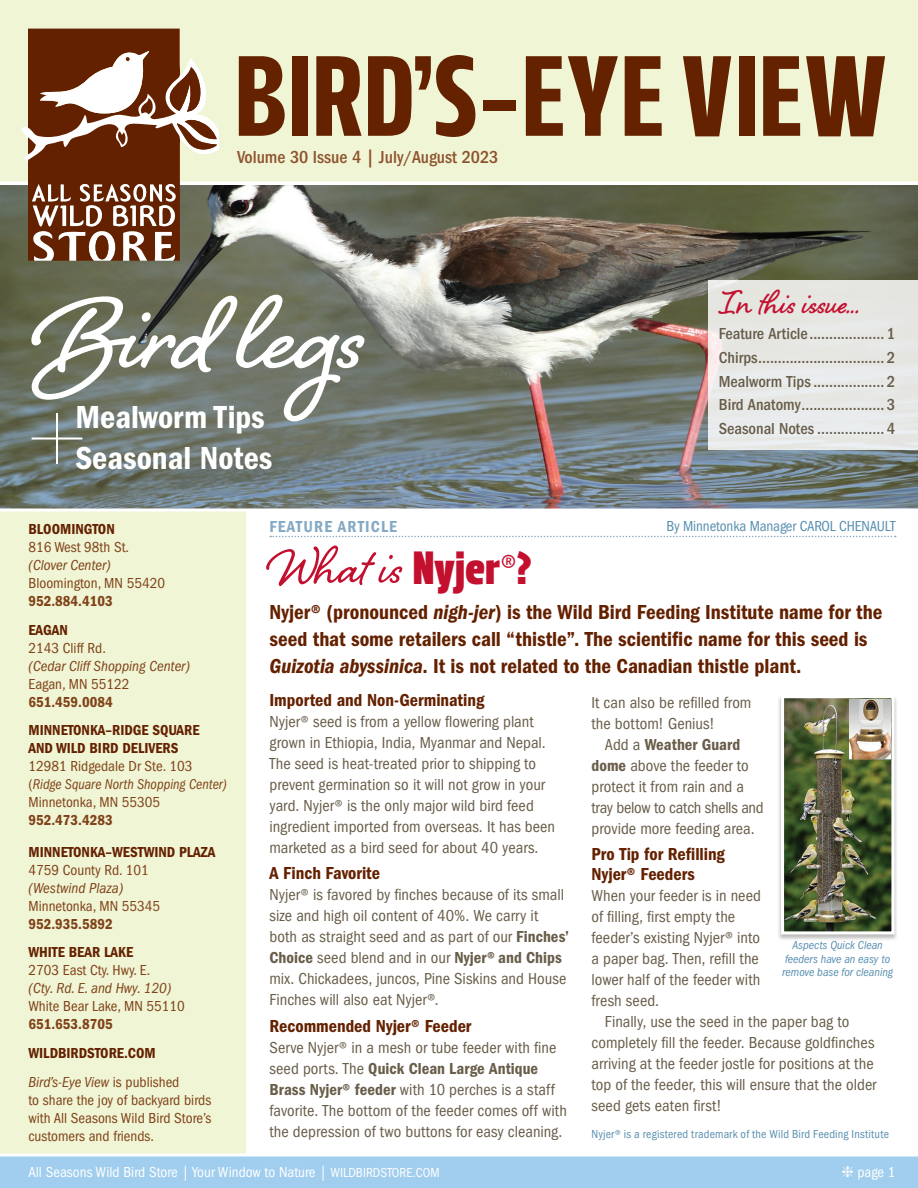
<style>
.page{position:relative;width:918px;height:1188px;background:#fff}
.page>*{position:absolute;margin:0;border:0;box-sizing:border-box;transform-origin:0 0}
.t1{font:700 130.05px "Shelby";color:#fff;scale:1.1 1}
.t2{font:200 100.8px "Helvetica Neue";color:#fff}
.t3{font:66px "Shelby";color:#c3102f}
.t4{font:700 42px "Shelby";color:#c3102f}
.t5{font:33px "ITC Franklin Gothic Std Dm Cd";color:#fff}
.t6{font:21px/27px "ITC Franklin Gothic Std Dm Cd";color:#642100}
.t7{font:18px/20.1px "ITC Franklin Gothic Std Dm Cd";color:#642100}
.t8{font:500 condensed 18px "ITC Franklin Gothic Std";color:#8e532e}
.t9{font:condensed 16.5px/21px "ITC Franklin Gothic Std";letter-spacing:.005em;color:#685d49}
.t10{font:500 condensed 16.5px "ITC Franklin Gothic Std";color:#685d49}
.t11{font:condensed 16.5px "ITC Franklin Gothic Std";letter-spacing:-.015em;color:#685d49}
.t12{font:16.5px "ITC Franklin Gothic Std Dm Cd";color:#685d49}
.t13{font:16.5px "ITC Franklin Gothic Std Dm Cd";letter-spacing:.07em;color:#84a9c5}
.t14{font:condensed 15px/18px "ITC Franklin Gothic Std";color:#804218}
.t15{font:condensed 15px "ITC Franklin Gothic Std";color:#fff}
.t16{font:15px/18px "ITC Franklin Gothic Std Dm Cd";color:#642100}
.t17{font:italic condensed 15px/18px "ITC Franklin Gothic Std";color:#804218}
.t18{font:condensed 15px "ITC Franklin Gothic Std";letter-spacing:-.01em;color:#598fb0}
.t19{font:italic condensed 14.7px "ITC Franklin Gothic Std";color:#804218;scale:.95 1}
.t20{font:condensed 12px "ITC Franklin Gothic Std";letter-spacing:.015em;color:#598fb0}
.t21{font:italic condensed 12px/13.5px "ITC Franklin Gothic Std";color:#598fb0;text-align:center}
.s1{font-family:"ITC Franklin Gothic Std Dm Cd";font-stretch:normal;color:#642100}
.s2{font-style:italic}
.s3{font-family:"ITC Franklin Gothic Std Dm Cd";font-stretch:normal}
.s4{font-family:"ITC Franklin Gothic Std Dm Cd";font-style:normal;font-stretch:normal;color:#642100}
.s5{font-style:normal}
.s6{font-family:"ITC Franklin Gothic Std Dm Cd";font-style:normal;font-stretch:normal}
.s7{font-family:"ITC Franklin Gothic Std";font-stretch:condensed;color:#804218}
.s8{font-family:"Leitura Headline Sans";font-size:46.5px}
.s9{font-family:"ITC Franklin Gothic Std";font-stretch:condensed;font-size:33px}
.s10{font-family:"ITC Franklin Gothic Std Dm Cd It"}
.s11{font-family:"ITC Franklin Gothic Std";font-stretch:condensed}
.s12{font-size:13.5px}
</style>
<div class="page">
<div style="left:0;top:489px;width:246px;height:699px;background:#f0f5d5"></div>
<img style="left:0;top:185px;width:918px;height:323px">
<div style="left:0;top:0;width:918px;height:183px;background:#f0f5d5"></div>
<hr style="left:0;top:182px;width:918px;height:2px;background:#fff">
<svg style="left:0;top:508px;width:918px;height:4px"></svg>
<div style="left:0;top:1155px;width:918px;height:33px;background:#a1ceee"></div>
<hr style="left:0;top:1154px;width:918px;height:2px;background:#fff">
<div style="left:708px;top:280px;width:210px;height:169px;background:#e7e8e5"></div>
<svg style="left:270px;top:536px;width:626px;height:1px"></svg>
<svg style="left:21px;top:29px;width:197px;height:232px"></svg>
<svg style="left:239px;top:56px;width:46px;height:80px"></svg>
<div style="left:292px;top:56px;width:16px;height:80px;background:#642200"></div>
<svg style="left:316px;top:56px;width:46px;height:80px"></svg>
<svg style="left:368px;top:55px;width:107px;height:82px"></svg>
<div style="left:484px;top:100px;width:32px;height:11px;background:#642200"></div>
<svg style="left:526px;top:56px;width:92px;height:80px"></svg>
<svg style="left:625px;top:56px;width:37px;height:80px"></svg>
<svg style="left:683px;top:56px;width:48px;height:80px"></svg>
<div style="left:739px;top:56px;width:16px;height:80px;background:#642200"></div>
<svg style="left:763px;top:56px;width:37px;height:80px"></svg>
<svg style="left:806px;top:56px;width:79px;height:80px"></svg>
<div style="left:778px;top:695px;width:120px;height:246px;background:#231f20;opacity:.3"></div>
<img style="left:785px;top:699px;width:105px;height:231px">
<div style="left:781px;top:695px;width:113px;height:239px;border:3px solid #fff"></div>
<img style="left:849px;top:700px;width:42px;height:59px">
<p class="t8" style="left:237px;top:147px;width:263px">Volume 30 Issue 4 | July/August 2023</p>
<p class="t1" style="left:38px;top:246px;width:298px">Bird legs</p>
<p class="t4" style="left:719px;top:274px;width:143px">In this issue...</p>
<p class="t10" style="left:719px;top:324px;width:178px">Feature Article................... 1</p>
<p class="t10" style="left:719px;top:348px;width:178px">Chirps................................ 2</p>
<p class="t10" style="left:719px;top:372px;width:178px">Mealworm Tips.................. 2</p>
<p class="t10" style="left:719px;top:396px;width:178px">Bird Anatomy..................... 3</p>
<p class="t10" style="left:719px;top:419px;width:178px">Seasonal Notes ................. 4</p>
<p class="t5" style="left:75px;top:398px;width:191px">Mealworm Tips</p>
<p class="t2" style="left:27px;top:350px;width:62px">+</p>
<p class="t5" style="left:75px;top:439px;width:198px">Seasonal Notes</p>
<p class="t14" style="left:28px;top:520px;width:138px"><span class="s1">BLOOMINGTON<br></span>816 West 98th St. <span class="s2">(Clover Center)<br></span>Bloomington, MN 55420<br><span class="s3">952.884.4103</span></p>
<p class="t17" style="left:28px;top:621px;width:163px"><span class="s4">EAGAN<br></span><span class="s5">2143 Cliff Rd.<br></span>(Cedar Cliff Shopping Center)<br><span class="s5">Eagan, MN 55122<br></span><span class="s6">651.459.0084</span></p>
<p class="t16" style="left:28px;top:721px;width:173px">MINNETONKA–RIDGE SQUARE<br>AND WILD BIRD DELIVERS<br><span class="s7">12981 Ridgedale Dr Ste. 103</span></p>
<p class="t19" style="left:28px;top:776px;width:210px"><span class="s5">(</span>Ridge Square North Shopping Center)</p>
<p class="t14" style="left:28px;top:793px;width:133px">Minnetonka, MN 55305<br><span class="s3">952.473.4283</span></p>
<p class="t14" style="left:28px;top:843px;width:188px"><span class="s1">MINNETONKA–WESTWIND PLAZA<br></span>4759 County Rd. 101<br><span class="s2">(Westwind Plaza)<br></span>Minnetonka, MN 55345<br><span class="s3">952.935.5892</span></p>
<p class="t14" style="left:28px;top:944px;width:158px"><span class="s1">WHITE BEAR LAKE<br></span>2703 East Cty. Hwy. E.<br><span class="s2">(Cty. Rd. E. and Hwy. 120)<br></span>White Bear Lake, MN 55110<br><span class="s3">651.653.8705</span></p>
<p class="t16" style="left:28px;top:1044px;width:129px">WILDBIRDSTORE.COM</p>
<p class="t14" style="left:28px;top:1073px;width:184px"><span class="s2">Bird’s-Eye View</span> is published<br>to share the joy of backyard birds with All Seasons Wild Bird Store’s customers and friends.</p>
<p class="t13" style="left:270px;top:518px;width:129px">FEATURE ARTICLE</p>
<p class="t3" style="left:270px;top:521px;width:264px">What is <span class="s8">Nyjer</span><span class="s9">®</span><span class="s8">?</span></p>
<p class="t18" style="left:666px;top:517px;width:231px">By Minnetonka Manager CAROL CHENAULT</p>
<p class="t6" style="left:270px;top:599px;width:614px">Nyjer® (pronounced <span class="s10">nigh-jer</span>) is the Wild Bird Feeding Institute name for the seed that some retailers call “thistle”. The scientific name for this seed is<br><span class="s10">Guizotia abyssinica</span>. It is not related to the Canadian thistle plant.</p>
<p class="t7" style="left:270px;top:690px;width:216px">Imported and Non-Germinating</p>
<p class="t9" style="left:270px;top:711px;width:287px">Nyjer® seed is from a yellow flowering plant grown in Ethiopia, India, Myanmar and Nepal.<br>The seed is heat-treated prior to shipping to prevent germination so it will not grow in your yard. Nyjer® is the only major wild bird feed ingredient imported from overseas. It has been marketed as a bird seed for about 40 years.</p>
<p class="t7" style="left:270px;top:864px;width:112px">A Finch Favorite</p>
<p class="t9" style="left:270px;top:885px;width:301px">Nyjer® is favored by finches because of its small size and high oil content of 40%. We carry it both as straight seed and as part of our <span class="s3">Finches’ Choice</span> seed blend and in our <span class="s3">Nyjer® and Chips </span>mix. Chickadees, juncos, Pine Siskins and House Finches will also eat Nyjer®.</p>
<p class="t7" style="left:270px;top:1016px;width:204px">Recommended Nyjer® Feeder</p>
<p class="t9" style="left:270px;top:1038px;width:299px">Serve Nyjer® in a mesh or tube feeder with fine seed ports. The <span class="s3">Quick Clean Large Antique Brass Nyjer® feeder</span> with 10 perches is a staff favorite. The bottom of the feeder comes off with the depression of two buttons for easy cleaning.</p>
<p class="t9" style="left:592px;top:692px;width:161px">It can also be refilled from</p>
<p class="t9" style="left:592px;top:713px;width:125px">the bottom! Genius!</p>
<p class="t12" style="left:605px;top:735px;width:137px"><span class="s11">Add a</span> Weather Guard</p>
<p class="t9" style="left:592px;top:755px;width:159px"><span class="s3">dome</span> above the feeder to</p>
<p class="t9" style="left:592px;top:776px;width:154px">protect it from rain and a</p>
<p class="t11" style="left:592px;top:798px;width:174px">tray below to catch shells and</p>
<p class="t9" style="left:592px;top:818px;width:165px">provide more feeding area.</p>
<p class="t7" style="left:592px;top:844px;width:135px">Pro Tip for Refilling<br>Nyjer® Feeders</p>
<p class="t9" style="left:592px;top:885px;width:171px">When your feeder is in need</p>
<p class="t9" style="left:592px;top:906px;width:145px">of filling, first empty the</p>
<p class="t9" style="left:592px;top:927px;width:170px">feeder’s existing Nyjer® into</p>
<p class="t9" style="left:592px;top:948px;width:169px">a paper bag. Then, refill the</p>
<p class="t9" style="left:592px;top:969px;width:170px">lower half of the feeder with</p>
<p class="t9" style="left:592px;top:990px;width:69px">fresh seed.</p>
<p class="t9" style="left:605px;top:1011px;width:246px">Finally, use the seed in the paper bag to</p>
<p class="t9" style="left:592px;top:1032px;width:285px">completely fill the feeder. Because goldfinches</p>
<p class="t9" style="left:592px;top:1053px;width:284px">arriving at the feeder jostle for positions at the</p>
<p class="t9" style="left:592px;top:1074px;width:287px">top of the feeder, this will ensure that the older</p>
<p class="t9" style="left:592px;top:1095px;width:132px">seed gets eaten first!</p>
<p class="t20" style="left:592px;top:1127px;width:299px">Nyjer® is a registered trademark of the Wild Bird Feeding Institute</p>
<p class="t21" style="left:782px;top:939px;width:113px">Aspects Quick Clean feeders have an easy to remove base for cleaning</p>
<p class="t15" style="left:28px;top:1164px;width:413px">All Seasons Wild Bird Store | Your Window to Nature | <span class="s12">WILDBIRDSTORE.COM</span></p>
<p class="t15" style="left:842px;top:1164px;width:55px">❈ page 1</p>
<p class="t15" style="left:219px;top:1164px;width:289px">local backyard birding experts | <span class="s12">WILDBIRDSTORE.COM</span></p>
</div>
